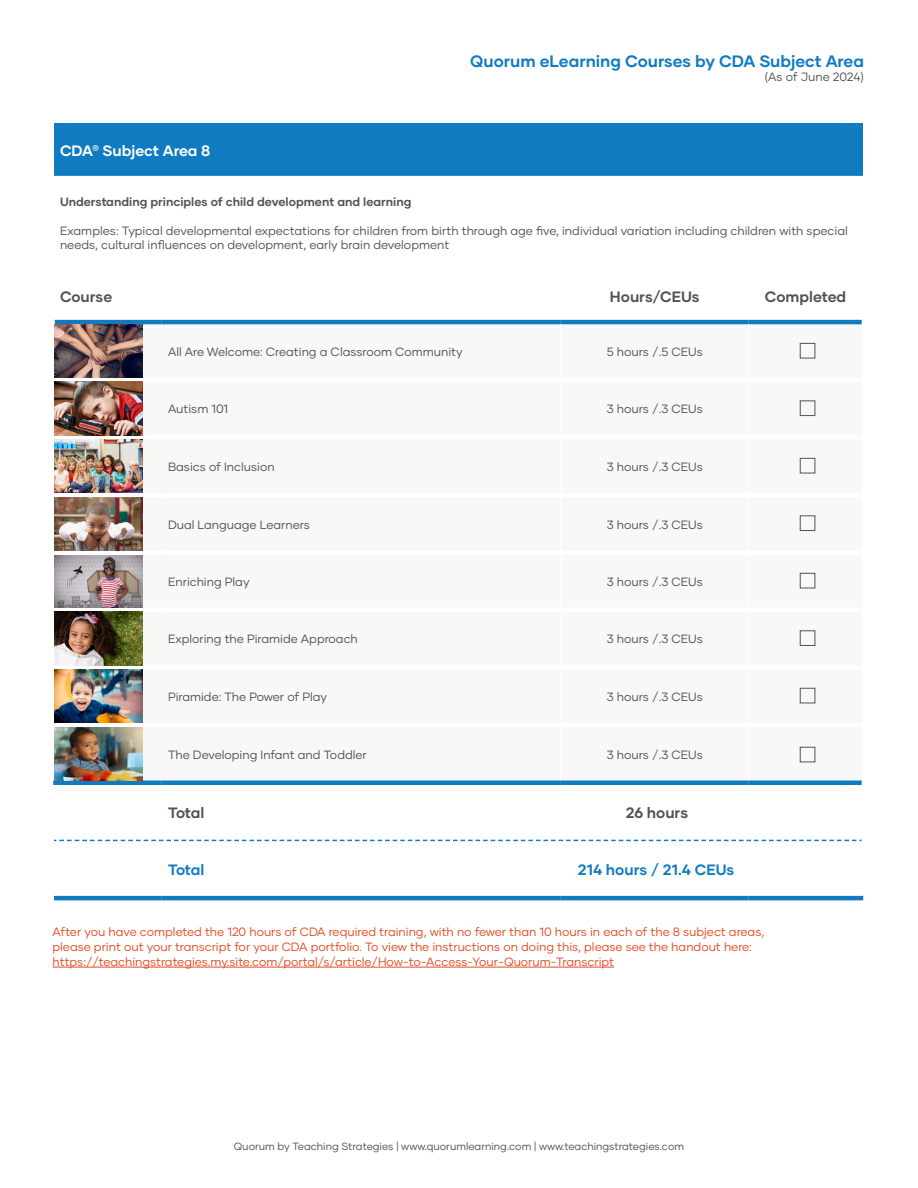
<style>
.page{position:relative;width:918px;height:1188px;background:#fff}
.page>*{position:absolute;margin:0;border:0;box-sizing:border-box;transform-origin:0 0}
.t1{font:700 16.5px "Gilmer";color:#107bc1}
.t2{font:700 15px "Gilmer";color:#535353}
.t3{font:700 15px "Gilmer";color:#107bc1}
.t4{font:700 15px "Gilmer";color:#fff}
.t5{font:12px/14.4px "Gilmer";color:#535353}
.t6{font:12px "Gilmer";color:#e34c24}
.t7{font:700 12px "Gilmer";color:#535353}
.t8{font:10.5px "Gilmer";color:#535353}
</style>
<div class="page">
<div style="left:54px;top:124px;width:808px;height:52px;background:#107bc1"></div>
<svg style="left:54px;top:319px;width:808px;height:577px"></svg>
<svg style="left:55px;top:324px;width:807px;height:456px"></svg>
<hr style="left:53px;top:270px;width:2px;height:52px;background:#fff">
<hr style="left:160px;top:270px;width:2px;height:50px;background:#fff">
<hr style="left:560px;top:270px;width:2px;height:50px;background:#fff">
<hr style="left:748px;top:270px;width:2px;height:50px;background:#fff">
<hr style="left:55px;top:320px;width:106px;height:4px;background:#107bc1">
<hr style="left:161px;top:320px;width:400px;height:4px;background:#107bc1">
<hr style="left:561px;top:320px;width:188px;height:4px;background:#107bc1">
<hr style="left:749px;top:320px;width:113px;height:4px;background:#107bc1">
<hr style="left:55px;top:723px;width:106px;height:4px;background:#fff">
<hr style="left:161px;top:723px;width:400px;height:4px;background:#fff">
<hr style="left:561px;top:723px;width:188px;height:4px;background:#fff">
<hr style="left:749px;top:723px;width:113px;height:4px;background:#fff">
<hr style="left:53px;top:725px;width:2px;height:55px;background:#fff">
<hr style="left:560px;top:727px;width:2px;height:53px;background:#fff">
<hr style="left:748px;top:727px;width:2px;height:53px;background:#fff">
<div style="left:53px;top:780px;width:108px;height:5px;background:#107bc1"></div>
<div style="left:161px;top:780px;width:400px;height:5px;background:#107bc1"></div>
<div style="left:561px;top:780px;width:188px;height:5px;background:#107bc1"></div>
<div style="left:749px;top:780px;width:113px;height:5px;background:#107bc1"></div>
<hr style="left:560px;top:785px;width:2px;height:55px;background:#fff">
<svg style="left:54px;top:840px;width:808px;height:1px"></svg>
<hr style="left:560px;top:841px;width:2px;height:55px;background:#fff">
<hr style="left:54px;top:896px;width:107px;height:4px;background:#107bc1">
<hr style="left:161px;top:896px;width:400px;height:4px;background:#107bc1">
<hr style="left:561px;top:896px;width:188px;height:4px;background:#107bc1">
<hr style="left:749px;top:896px;width:114px;height:4px;background:#107bc1">
<hr style="left:53px;top:667px;width:2px;height:58px;background:#fff">
<hr style="left:560px;top:670px;width:2px;height:53px;background:#fff">
<hr style="left:748px;top:670px;width:2px;height:53px;background:#fff">
<hr style="left:560px;top:382px;width:2px;height:53px;background:#fff">
<hr style="left:748px;top:382px;width:2px;height:53px;background:#fff">
<hr style="left:560px;top:440px;width:2px;height:53px;background:#fff">
<hr style="left:748px;top:440px;width:2px;height:53px;background:#fff">
<hr style="left:560px;top:497px;width:2px;height:54px;background:#fff">
<hr style="left:748px;top:497px;width:2px;height:54px;background:#fff">
<hr style="left:560px;top:555px;width:2px;height:52px;background:#fff">
<hr style="left:748px;top:555px;width:2px;height:52px;background:#fff">
<hr style="left:560px;top:612px;width:2px;height:53px;background:#fff">
<hr style="left:748px;top:612px;width:2px;height:53px;background:#fff">
<div style="left:55px;top:665px;width:106px;height:5px;background:#fff"></div>
<div style="left:161px;top:665px;width:400px;height:5px;background:#fff"></div>
<div style="left:561px;top:665px;width:188px;height:5px;background:#fff"></div>
<div style="left:749px;top:665px;width:113px;height:5px;background:#fff"></div>
<hr style="left:53px;top:322px;width:2px;height:58px;background:#fff">
<hr style="left:560px;top:324px;width:2px;height:54px;background:#fff">
<hr style="left:748px;top:324px;width:2px;height:54px;background:#fff">
<svg style="left:55px;top:378px;width:106px;height:4px"></svg>
<hr style="left:161px;top:378px;width:400px;height:4px;background:#fff">
<hr style="left:561px;top:378px;width:188px;height:4px;background:#fff">
<hr style="left:749px;top:378px;width:113px;height:4px;background:#fff">
<hr style="left:53px;top:380px;width:2px;height:57px;background:#fff">
<hr style="left:53px;top:495px;width:2px;height:58px;background:#fff">
<div style="left:55px;top:435px;width:106px;height:5px;background:#fff"></div>
<div style="left:161px;top:435px;width:400px;height:5px;background:#fff"></div>
<div style="left:561px;top:435px;width:188px;height:5px;background:#fff"></div>
<div style="left:749px;top:435px;width:113px;height:5px;background:#fff"></div>
<hr style="left:55px;top:493px;width:106px;height:4px;background:#fff">
<hr style="left:161px;top:493px;width:400px;height:4px;background:#fff">
<hr style="left:561px;top:493px;width:188px;height:4px;background:#fff">
<hr style="left:749px;top:493px;width:113px;height:4px;background:#fff">
<hr style="left:53px;top:437px;width:2px;height:58px;background:#fff">
<hr style="left:55px;top:551px;width:106px;height:4px;background:#fff">
<hr style="left:161px;top:551px;width:400px;height:4px;background:#fff">
<hr style="left:561px;top:551px;width:188px;height:4px;background:#fff">
<hr style="left:749px;top:551px;width:113px;height:4px;background:#fff">
<hr style="left:53px;top:553px;width:2px;height:57px;background:#fff">
<div style="left:55px;top:607px;width:106px;height:5px;background:#fff"></div>
<div style="left:161px;top:607px;width:400px;height:5px;background:#fff"></div>
<div style="left:561px;top:607px;width:188px;height:5px;background:#fff"></div>
<div style="left:749px;top:607px;width:113px;height:5px;background:#fff"></div>
<hr style="left:53px;top:610px;width:2px;height:57px;background:#fff">
<div style="left:800px;top:343px;width:15px;height:15px;border:1px solid #535353"></div>
<div style="left:800px;top:400px;width:15px;height:16px;border:1px solid #535353"></div>
<div style="left:800px;top:458px;width:15px;height:15px;border:1px solid #535353"></div>
<div style="left:800px;top:515px;width:15px;height:16px;border:1px solid #535353"></div>
<div style="left:800px;top:573px;width:15px;height:15px;border:1px solid #535353"></div>
<div style="left:800px;top:630px;width:15px;height:16px;border:1px solid #535353"></div>
<div style="left:800px;top:688px;width:15px;height:15px;border:1px solid #535353"></div>
<div style="left:800px;top:747px;width:15px;height:15px;border:1px solid #535353"></div>
<img style="left:55px;top:324px;width:88px;height:53px">
<img style="left:55px;top:382px;width:88px;height:53px">
<img style="left:55px;top:440px;width:88px;height:53px">
<img style="left:55px;top:497px;width:88px;height:54px">
<img style="left:55px;top:555px;width:88px;height:52px">
<img style="left:55px;top:612px;width:88px;height:53px">
<img style="left:55px;top:670px;width:88px;height:53px">
<img style="left:55px;top:727px;width:88px;height:53px">
<hr style="left:52px;top:967px;width:562px;height:1px;background:#e34c24">
<h1 class="t1" style="left:470px;top:51px;width:395px">Quorum eLearning Courses by CDA Subject Area</h1>
<p class="t5" style="left:765px;top:70px;width:101px">(As of June 2024)</p>
<p class="t4" style="left:60px;top:141px;width:152px">CDA<sup>®</sup> Subject Area 8</p>
<p class="t7" style="left:60px;top:194px;width:353px">Understanding principles of child development and learning</p>
<p class="t5" style="left:60px;top:223px;width:789px">Examples: Typical developmental expectations for children from birth through age five, individual variation including children with special needs, cultural influences on development, early brain development</p>
<p class="t2" style="left:60px;top:287px;width:54px">Course</p>
<p class="t2" style="left:610px;top:287px;width:91px">Hours/CEUs</p>
<p class="t2" style="left:765px;top:287px;width:83px">Completed</p>
<p class="t5" style="left:168px;top:344px;width:296px">All Are Welcome: Creating a Classroom Community</p>
<p class="t5" style="left:607px;top:344px;width:97px">5 hours /.5 CEUs</p>
<p class="t5" style="left:168px;top:402px;width:62px">Autism 101</p>
<p class="t5" style="left:607px;top:402px;width:97px">3 hours /.3 CEUs</p>
<p class="t5" style="left:168px;top:460px;width:108px">Basics of Inclusion</p>
<p class="t5" style="left:607px;top:460px;width:97px">3 hours /.3 CEUs</p>
<p class="t5" style="left:168px;top:517px;width:144px">Dual Language Learners</p>
<p class="t5" style="left:607px;top:517px;width:97px">3 hours /.3 CEUs</p>
<p class="t5" style="left:168px;top:574px;width:83px">Enriching Play</p>
<p class="t5" style="left:607px;top:574px;width:97px">3 hours /.3 CEUs</p>
<p class="t5" style="left:168px;top:632px;width:191px">Exploring the Piramide Approach</p>
<p class="t5" style="left:607px;top:632px;width:97px">3 hours /.3 CEUs</p>
<p class="t5" style="left:168px;top:689px;width:161px">Piramide: The Power of Play</p>
<p class="t5" style="left:607px;top:689px;width:97px">3 hours /.3 CEUs</p>
<p class="t5" style="left:168px;top:747px;width:200px">The Developing Infant and Toddler</p>
<p class="t5" style="left:607px;top:747px;width:97px">3 hours /.3 CEUs</p>
<p class="t2" style="left:168px;top:803px;width:38px">Total</p>
<p class="t2" style="left:626px;top:803px;width:64px">26 hours</p>
<p class="t3" style="left:168px;top:861px;width:38px">Total</p>
<p class="t3" style="left:578px;top:861px;width:158px">214 hours / 21.4 CEUs</p>
<p class="t6" style="left:52px;top:924px;width:713px">After you have completed the 120 hours of CDA required training, with no fewer than 10 hours in each of the 8 subject areas,</p>
<p class="t6" style="left:52px;top:939px;width:701px">please print out your transcript for your CDA portfolio. To view the instructions on doing this, please see the handout here:</p>
<p class="t6" style="left:52px;top:954px;width:563px">https://teachingstrategies.my.site.com/portal/s/article/How-to-Access-Your-Quorum-Transcript</p>
<p class="t8" style="left:234px;top:1140px;width:452px">Quorum by Teaching Strategies | www.quorumlearning.com | www.teachingstrategies.com</p>
</div>
